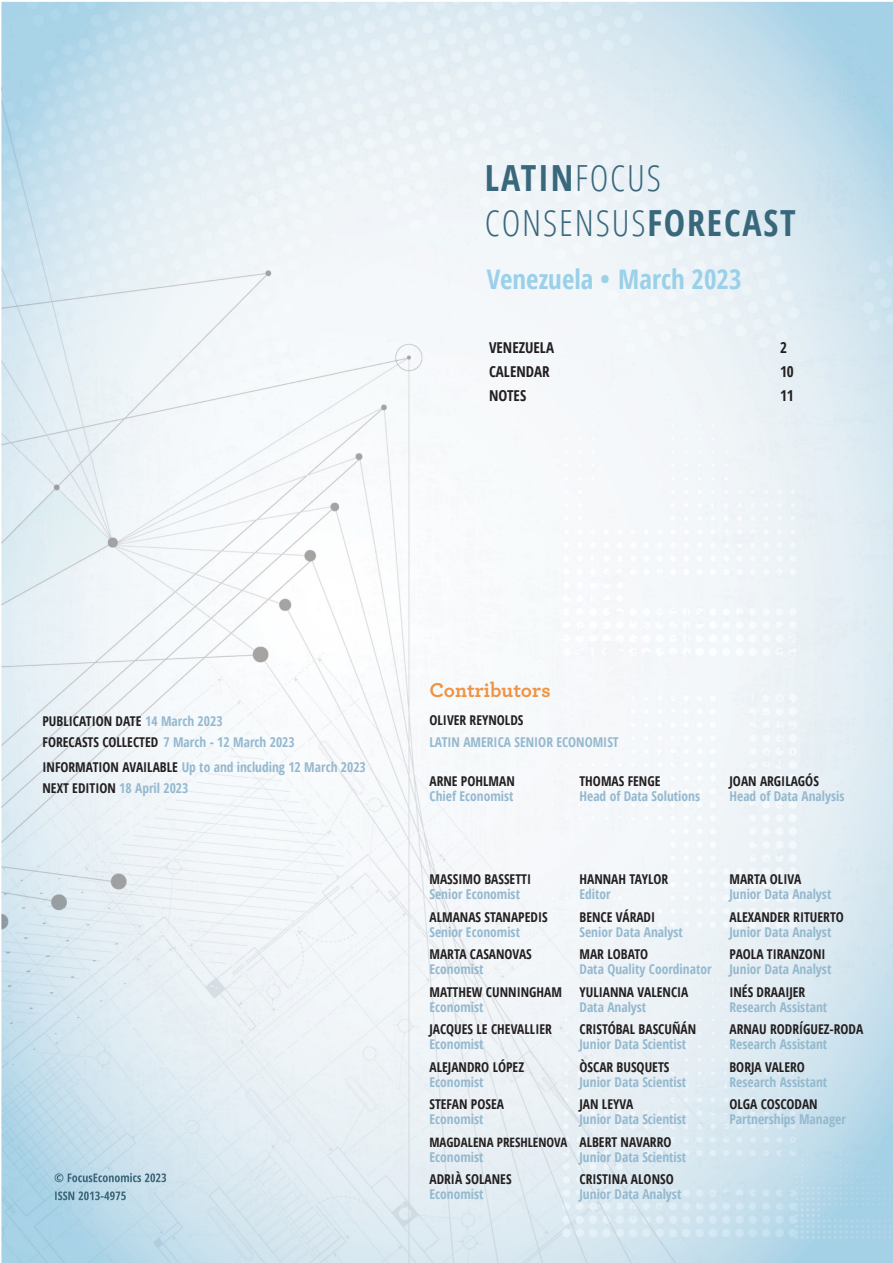
<style>
.page{position:relative;width:893px;height:1263px;background:#fff}
.page>*{position:absolute;margin:0;border:0;box-sizing:border-box;transform-origin:0 0}
.t1{font:300 condensed 36px/45px "Open Sans";letter-spacing:.05em;color:#39687c}
.t2{font:700 condensed 27px "Open Sans";color:#9ad0e9}
.t3{font:700 21px "Archer";color:#ef9445}
.t4{font:700 condensed 15px "Open Sans";color:#231f20}
.t5{font:700 condensed 13.5px/20.7px "Open Sans";color:#94b9cf}
.t6{font:700 condensed 13.5px/20.7px "Open Sans";color:#231f20}
.t7{font:700 condensed 12.9px "Open Sans";color:#231f20}
.s1{font-weight:700}
.s2{color:#94b9cf}
.s3{color:#231f20}
</style>
<div class="page">
<img style="left:1px;top:1px;width:892px;height:1262px">
<h1 class="t1" style="left:485px;top:154px;width:313px"><span class="s1">LATIN</span>FOCUS<br>CONSENSUS<span class="s1">FORECAST</span></h1>
<h2 class="t2" style="left:487px;top:260px;width:256px">Venezuela • March 2023</h2>
<p class="t4" style="left:489px;top:337px;width:67px">VENEZUELA</p>
<p class="t4" style="left:780px;top:337px;width:8px">2</p>
<p class="t4" style="left:489px;top:361px;width:62px">CALENDAR</p>
<p class="t4" style="left:780px;top:361px;width:15px">10</p>
<p class="t4" style="left:489px;top:385px;width:39px">NOTES</p>
<p class="t4" style="left:780px;top:385px;width:15px">11</p>
<p class="t6" style="left:43px;top:710px;width:254px">PUBLICATION DATE <span class="s2">14 March 2023<br></span>FORECASTS COLLECTED <span class="s2">7 March - 12 March 2023</span></p>
<p class="t5" style="left:43px;top:756px;width:325px"><span class="s3">INFORMATION AVAILABLE</span> Up to and including 12 March 2023<br><span class="s3">NEXT EDITION</span> 18 April 2023</p>
<h3 class="t3" style="left:429px;top:674px;width:123px">Contributors</h3>
<p class="t6" style="left:429px;top:709px;width:96px">OLIVER REYNOLDS</p>
<p class="t5" style="left:429px;top:732px;width:191px">LATIN AMERICA SENIOR ECONOMIST</p>
<p class="t6" style="left:429px;top:770px;width:87px">ARNE POHLMAN</p>
<p class="t5" style="left:429px;top:785px;width:86px">Chief Economist</p>
<p class="t6" style="left:579px;top:770px;width:83px">THOMAS FENGE</p>
<p class="t5" style="left:579px;top:785px;width:122px">Head of Data Solutions</p>
<p class="t6" style="left:729px;top:770px;width:91px">JOAN ARGILAGÓS</p>
<p class="t5" style="left:729px;top:785px;width:117px">Head of Data Analysis</p>
<p class="t6" style="left:429px;top:869px;width:103px">MASSIMO BASSETTI</p>
<p class="t5" style="left:429px;top:884px;width:92px">Senior Economist</p>
<p class="t6" style="left:429px;top:906px;width:120px">ALMANAS STANAPEDIS</p>
<p class="t5" style="left:429px;top:921px;width:92px">Senior Economist</p>
<p class="t6" style="left:429px;top:944px;width:104px">MARTA CASANOVAS</p>
<p class="t5" style="left:429px;top:959px;width:56px">Economist</p>
<p class="t6" style="left:429px;top:981px;width:134px">MATTHEW CUNNINGHAM</p>
<p class="t5" style="left:429px;top:996px;width:56px">Economist</p>
<p class="t6" style="left:429px;top:1019px;width:124px">JACQUES LE CHEVALLIER</p>
<p class="t5" style="left:429px;top:1034px;width:56px">Economist</p>
<p class="t6" style="left:429px;top:1056px;width:96px">ALEJANDRO LÓPEZ</p>
<p class="t5" style="left:429px;top:1071px;width:56px">Economist</p>
<p class="t6" style="left:429px;top:1094px;width:76px">STEFAN POSEA</p>
<p class="t5" style="left:429px;top:1109px;width:56px">Economist</p>
<p class="t7" style="left:429px;top:1133px;width:139px">MAGDALENA PRESHLENOVA</p>
<p class="t5" style="left:429px;top:1146px;width:56px">Economist</p>
<p class="t6" style="left:429px;top:1169px;width:84px">ADRIÀ SOLANES</p>
<p class="t5" style="left:429px;top:1184px;width:56px">Economist</p>
<p class="t6" style="left:579px;top:869px;width:90px">HANNAH TAYLOR</p>
<p class="t5" style="left:579px;top:884px;width:33px">Editor</p>
<p class="t6" style="left:579px;top:906px;width:77px">BENCE VÁRADI</p>
<p class="t5" style="left:579px;top:921px;width:105px">Senior Data Analyst</p>
<p class="t6" style="left:579px;top:944px;width:70px">MAR LOBATO</p>
<p class="t5" style="left:579px;top:959px;width:134px">Data Quality Coordinator</p>
<p class="t6" style="left:579px;top:981px;width:111px">YULIANNA VALENCIA</p>
<p class="t5" style="left:579px;top:996px;width:68px">Data Analyst</p>
<p class="t6" style="left:579px;top:1019px;width:118px">CRISTÓBAL BASCUÑÁN</p>
<p class="t5" style="left:579px;top:1034px;width:108px">Junior Data Scientist</p>
<p class="t6" style="left:579px;top:1056px;width:91px">ÒSCAR BUSQUETS</p>
<p class="t5" style="left:579px;top:1071px;width:108px">Junior Data Scientist</p>
<p class="t6" style="left:579px;top:1094px;width:55px">JAN LEYVA</p>
<p class="t5" style="left:579px;top:1109px;width:108px">Junior Data Scientist</p>
<p class="t6" style="left:579px;top:1131px;width:93px">ALBERT NAVARRO</p>
<p class="t5" style="left:579px;top:1146px;width:108px">Junior Data Scientist</p>
<p class="t6" style="left:579px;top:1169px;width:96px">CRISTINA ALONSO</p>
<p class="t5" style="left:579px;top:1184px;width:103px">Junior Data Analyst</p>
<p class="t6" style="left:729px;top:869px;width:73px">MARTA OLIVA</p>
<p class="t5" style="left:729px;top:884px;width:103px">Junior Data Analyst</p>
<p class="t6" style="left:729px;top:906px;width:116px">ALEXANDER RITUERTO</p>
<p class="t5" style="left:729px;top:921px;width:103px">Junior Data Analyst</p>
<p class="t6" style="left:729px;top:944px;width:98px">PAOLA TIRANZONI</p>
<p class="t5" style="left:729px;top:959px;width:103px">Junior Data Analyst</p>
<p class="t6" style="left:729px;top:981px;width:77px">INÉS DRAAIJER</p>
<p class="t5" style="left:729px;top:996px;width:99px">Research Assistant</p>
<p class="t6" style="left:729px;top:1019px;width:135px">ARNAU RODRÍGUEZ-RODA</p>
<p class="t5" style="left:729px;top:1034px;width:99px">Research Assistant</p>
<p class="t6" style="left:729px;top:1056px;width:77px">BORJA VALERO</p>
<p class="t5" style="left:729px;top:1071px;width:99px">Research Assistant</p>
<p class="t6" style="left:729px;top:1094px;width:90px">OLGA COSCODAN</p>
<p class="t5" style="left:729px;top:1109px;width:118px">Partnerships Manager</p>
</div>
